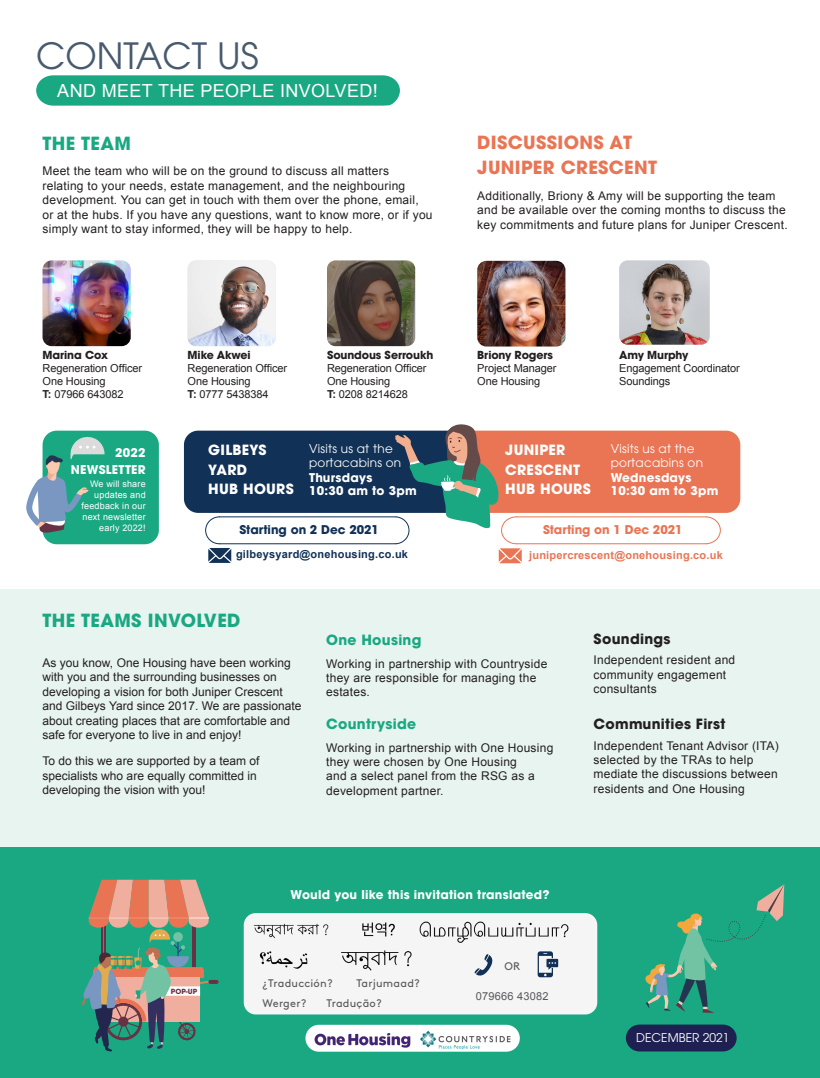
<style>
.page{position:relative;width:820px;height:1078px;background:#fff}
.page>*{position:absolute;margin:0;border:0;box-sizing:border-box;transform-origin:0 0}
.Body_Text{font:36px "ITC Avant Garde Pro";color:#485a6e}
.Body_Text-2{font:700 18px "ITC Avant Garde Pro";letter-spacing:.02em;color:#e97554}
.Body_Text-3{font:18px "Arial";letter-spacing:.02em;color:#fff}
.Body_Text-4{font:700 18px "ITC Avant Garde Pro";letter-spacing:.02em;color:#1aa883}
.Body_Text-5{font:700 18px "ITC Avant Garde Pro";letter-spacing:.02em;color:#18a882}
.Body_Text-6{font:700 14px "ITC Avant Garde Pro";letter-spacing:.02em;color:#fff}
.Body_Text-7{font:700 14px "ITC Avant Garde Pro";letter-spacing:.02em;color:#231f20}
.Body_Text-8{font:700 14px "ITC Avant Garde Pro";letter-spacing:.02em;color:#18a882}
.Body_Text-9{font:12px/14.4px "Arial";letter-spacing:.02em;color:#231f20}
.Body_Text-10{font:12px/14.4px "Arial";color:#231f20}
.Body_Text-11{font:700 12px/16.8px "ITC Avant Garde Pro";letter-spacing:.02em;color:#fff;text-align:right}
.Body_Text-12{font:12px/14.4px "ITC Avant Garde Pro";letter-spacing:.02em;color:#fff}
.t1{font:700 12px "ITC Avant Garde Pro";color:#113156}
.t2{font:700 12px "ITC Avant Garde Pro";color:#e97554}
.Body_Text-13{font:12px "ITC Avant Garde Pro";color:#fff}
.Sub_subheading{font:11px/13.2px "Arial";letter-spacing:-.01em;color:#231f20}
.Sub_subheading-2{font:700 11px "ITC Avant Garde Pro";letter-spacing:-.01em;color:#231f20}
.Body_Text-14{font:11px "Brown";letter-spacing:.02em;color:#57585a}
.Body_Text-15{font:700 11px "Arial";letter-spacing:.02em;color:#e97554}
.Body_Text-16{font:700 11px "Arial";letter-spacing:.02em;color:#113156}
.Body_Text-17{font:11px "Arial";letter-spacing:.02em;color:#57585a}
.Body_Text-18{font:9px/10.8px "Arial";letter-spacing:.02em;color:#fff;text-align:right}
.Sub_subheading-3{font:700 7px "ITC Avant Garde Pro";color:#683244}
.s1{font-weight:700}
</style>
<div class="page">
<div style="left:0;top:846px;width:819px;height:231px;background:#1aa883"></div>
<div style="left:0;top:589px;width:819px;height:257px;background:#e8f4ef"></div>
<img style="left:619px;top:260px;width:90px;height:84px">
<svg style="left:36px;top:75px;width:364px;height:31px;background:#23ab88"></svg>
<svg style="left:625px;top:1024px;width:111px;height:27px;background:#1c2a53"></svg>
<svg style="left:305px;top:1024px;width:214px;height:27px"></svg>
<img style="left:313px;top:1024px;width:98px;height:28px">
<img style="left:419px;top:1027px;width:91px;height:23px">
<div style="left:244px;top:912px;width:353px;height:102px;background:#f5f5f5;border-radius:12px"></div>
<svg style="left:474px;top:954px;width:18px;height:21px"></svg>
<img style="left:253px;top:923px;width:76px;height:16px">
<img style="left:362px;top:922px;width:33px;height:15px">
<img style="left:419px;top:921px;width:150px;height:22px">
<img style="left:259px;top:951px;width:49px;height:17px">
<img style="left:341px;top:950px;width:71px;height:20px">
<svg style="left:537px;top:951px;width:21px;height:26px"></svg>
<img style="left:477px;top:261px;width:88px;height:85px">
<img style="left:187px;top:260px;width:89px;height:86px">
<img style="left:43px;top:260px;width:88px;height:86px">
<div style="left:455px;top:430px;width:285px;height:83px;background:#e97554;border-radius:14px"></div>
<div style="left:184px;top:430px;width:284px;height:83px;background:#113156;border-radius:14px"></div>
<div style="left:43px;top:430px;width:116px;height:114px;background:#1aa883;border-radius:14px"></div>
<svg style="left:208px;top:979px;width:10px;height:4px"></svg>
<svg style="left:82px;top:879px;width:127px;height:172px"></svg>
<svg style="left:645px;top:884px;width:139px;height:128px"></svg>
<img style="left:327px;top:260px;width:88px;height:86px">
<svg style="left:26px;top:436px;width:78px;height:96px"></svg>
<svg style="left:204px;top:424px;width:517px;height:140px"></svg>
<p class="Body_Text" style="left:36px;top:33px;width:224px">CONTACT US</p>
<p class="Body_Text-3" style="left:57px;top:79px;width:322px">AND MEET THE PEOPLE INVOLVED!</p>
<p class="Body_Text-5" style="left:43px;top:131px;width:90px">THE TEAM</p>
<p class="Body_Text-9" style="left:43px;top:164px;width:391px">Meet the team who will be on the ground to discuss all matters relating to your needs, estate management, and the neighbouring development. You can get in touch with them over the phone, email, or at the hubs. If you have any questions, want to know more, or if you simply want to stay informed, they will be happy to help.</p>
<p class="Body_Text-2" style="left:477px;top:130px;width:156px">DISCUSSIONS AT</p>
<p class="Body_Text-2" style="left:477px;top:155px;width:181px">JUNIPER CRESCENT</p>
<p class="Body_Text-9" style="left:477px;top:189px;width:312px">Additionally, Briony &amp; Amy will be supporting the team and be available over the coming months to discuss the key commitments and future plans for Juniper Crescent.</p>
<p class="Sub_subheading-2" style="left:43px;top:347px;width:67px">Marina Cox</p>
<p class="Sub_subheading" style="left:43px;top:361px;width:101px">Regeneration Officer<br>One Housing</p>
<p class="Sub_subheading" style="left:43px;top:388px;width:83px"><span class="s1">T:</span> 07966 643082</p>
<p class="Sub_subheading-2" style="left:187px;top:347px;width:64px">Mike Akwei</p>
<p class="Sub_subheading" style="left:187px;top:361px;width:101px">Regeneration Officer<br>One Housing</p>
<p class="Sub_subheading" style="left:187px;top:388px;width:83px"><span class="s1">T:</span> 0777 5438384</p>
<p class="Sub_subheading-2" style="left:327px;top:347px;width:108px">Soundous Serroukh</p>
<p class="Sub_subheading" style="left:327px;top:361px;width:101px">Regeneration Officer<br>One Housing</p>
<p class="Sub_subheading" style="left:327px;top:388px;width:83px"><span class="s1">T:</span> 0208 8214628</p>
<p class="Sub_subheading-2" style="left:477px;top:347px;width:77px">Briony Rogers</p>
<p class="Sub_subheading" style="left:477px;top:362px;width:81px">Project Manager<br>One Housing</p>
<p class="Sub_subheading-2" style="left:619px;top:347px;width:71px">Amy Murphy</p>
<p class="Sub_subheading" style="left:619px;top:362px;width:122px">Engagement Coordinator</p>
<p class="Sub_subheading" style="left:619px;top:375px;width:53px">Soundings</p>
<p class="Body_Text-11" style="left:71px;top:444px;width:76px">2022<br>NEWSLETTER</p>
<p class="Body_Text-18" style="left:81px;top:479px;width:66px">We will share updates and feedback in our next newsletter early 2022!</p>
<p class="Body_Text-6" style="left:208px;top:440px;width:60px">GILBEYS</p>
<p class="Body_Text-6" style="left:208px;top:460px;width:40px">YARD</p>
<p class="Body_Text-6" style="left:208px;top:479px;width:87px">HUB HOURS</p>
<p class="Body_Text-12" style="left:309px;top:441px;width:94px">Visits us at the portacabins on<br><span class="s1">Thursdays</span></p>
<p class="Body_Text-11" style="left:309px;top:482px;width:109px">10:30 am to 3pm</p>
<p class="Body_Text-6" style="left:505px;top:440px;width:62px">JUNIPER</p>
<p class="Body_Text-6" style="left:505px;top:460px;width:76px">CRESCENT</p>
<p class="Body_Text-6" style="left:505px;top:479px;width:87px">HUB HOURS</p>
<p class="Body_Text-12" style="left:610px;top:441px;width:94px">Visits us at the portacabins on<br><span class="s1">Wednesdays</span></p>
<p class="Body_Text-11" style="left:610px;top:482px;width:109px">10:30 am to 3pm</p>
<p class="t1" style="left:239px;top:522px;width:141px">Starting on 2 Dec 2021</p>
<p class="t2" style="left:543px;top:522px;width:141px">Starting on 1 Dec 2021</p>
<p class="Body_Text-16" style="left:236px;top:547px;width:173px">gilbeysyard@onehousing.co.uk</p>
<p class="Body_Text-15" style="left:529px;top:548px;width:195px">junipercrescent@onehousing.co.uk</p>
<p class="Body_Text-4" style="left:43px;top:608px;width:199px">THE TEAMS INVOLVED</p>
<p class="Body_Text-10" style="left:43px;top:655px;width:260px">As you know, One Housing have been working with you and the surrounding businesses on developing a vision for both Juniper Crescent and Gilbeys Yard since 2017. We are passionate about creating places that are comfortable and safe for everyone to live in and enjoy!</p>
<p class="Body_Text-10" style="left:43px;top:753px;width:218px">To do this we are supported by a team of specialists who are equally committed in developing the vision with you!</p>
<p class="Body_Text-8" style="left:326px;top:630px;width:97px">One Housing</p>
<p class="Body_Text-9" style="left:326px;top:656px;width:222px">Working in partnership with Countryside they are responsible for managing the estates.</p>
<p class="Body_Text-8" style="left:326px;top:714px;width:91px">Countryside</p>
<p class="Body_Text-9" style="left:326px;top:740px;width:228px">Working in partnership with One Housing they were chosen by One Housing<br>and a select panel from the RSG as a development partner.</p>
<p class="Sub_subheading-3" style="left:171px;top:986px;width:28px">POP-UP</p>
<p class="Body_Text-11" style="left:290px;top:885px;width:260px">Would you like this invitation translated?</p>
<p class="Body_Text-14" style="left:262px;top:974px;width:72px">¿Traducción?</p>
<p class="Body_Text-14" style="left:356px;top:974px;width:65px">Tarjumaad?</p>
<p class="Body_Text-14" style="left:262px;top:994px;width:45px">Werger?</p>
<p class="Body_Text-14" style="left:326px;top:994px;width:57px">Tradução?</p>
<p class="Body_Text-14" style="left:504px;top:957px;width:17px">OR</p>
<p class="Body_Text-17" style="left:475px;top:988px;width:74px">079666 43082</p>
<p class="Body_Text-7" style="left:593px;top:629px;width:78px">Soundings</p>
<p class="Body_Text-9" style="left:593px;top:653px;width:143px">Independent resident and community engagement consultants</p>
<p class="Body_Text-7" style="left:593px;top:714px;width:133px">Communities First</p>
<p class="Body_Text-9" style="left:593px;top:738px;width:187px">Independent Tenant Advisor (ITA) selected by the TRAs to help mediate the discussions between residents and One Housing</p>
<p class="Body_Text-13" style="left:636px;top:1029px;width:95px">DECEMBER 2021</p>
</div>
